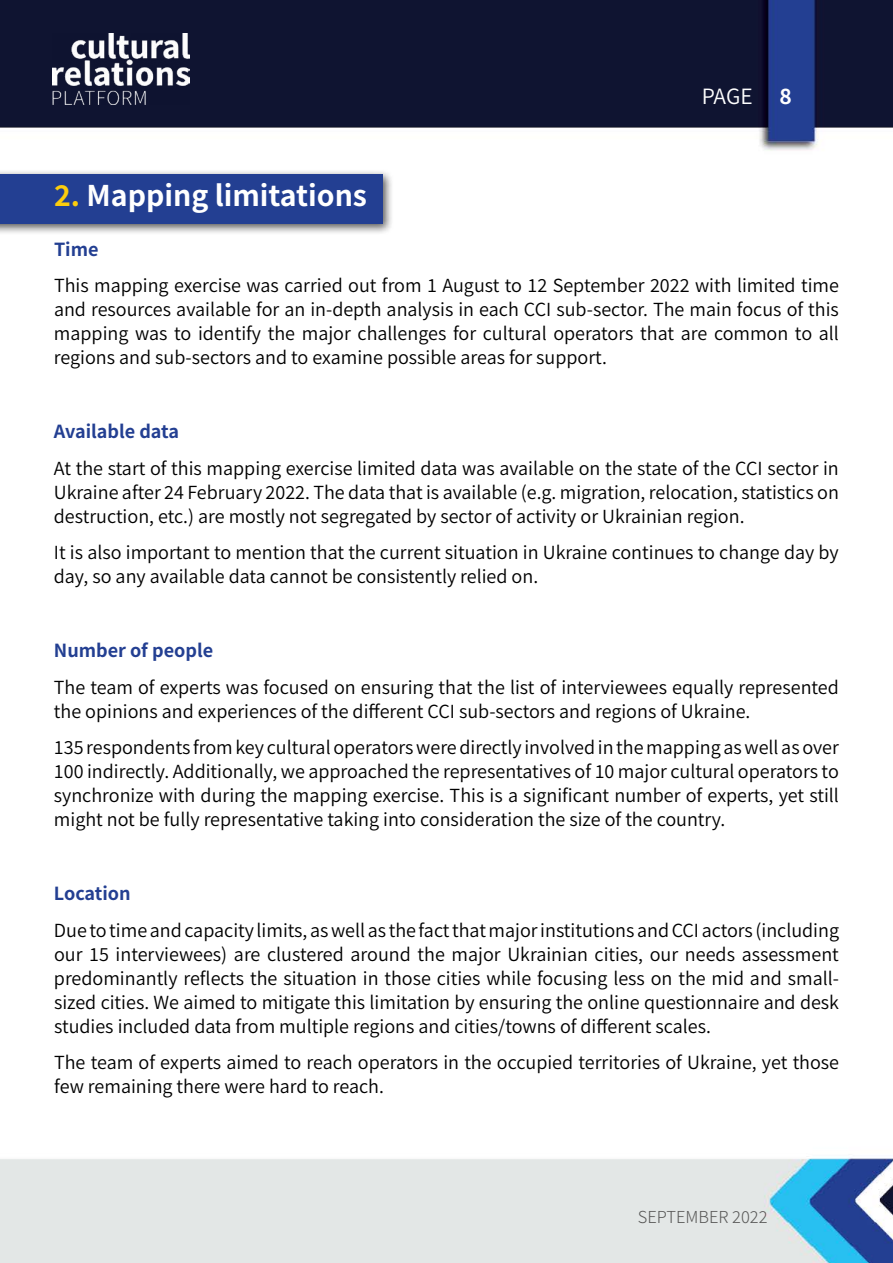
<style>
.page{position:relative;width:893px;height:1263px;background:#fff}
.page>*{position:absolute;margin:0;border:0;box-sizing:border-box;transform-origin:0 0}
.t1{font:700 28.5px "Source Han Sans TW";color:#fff}
.t2{font:21px "Source Han Sans TW";color:#fff}
.t3{font:700 21px "Source Han Sans TW";color:#fff}
.t4{font:18px/24px "Source Han Sans TW";color:#000;text-align:justify}
.t5{font:700 18px "Source Han Sans TW";color:#233f92}
.t6{font:300 16.5px "Source Han Sans TW";color:#575756}
.s1{color:#fccd0d}
</style>
<div class="page">
<img style="left:0;top:0;width:893px;height:1263px">
<img style="left:52px;top:34px;width:137px;height:71px">
<div style="left:0;top:169px;width:394px;height:66px;background:#000;opacity:.66"></div>
<div style="left:0;top:174px;width:383px;height:50px;background:#233f92"></div>
<p class="t2" style="left:702px;top:84px;width:52px">PAGE</p>
<p class="t3" style="left:779px;top:84px;width:14px">8</p>
<h1 class="t1" style="left:54px;top:179px;width:315px"><span class="s1">2.</span> Mapping limitations</h1>
<p class="t5" style="left:54px;top:239px;width:46px">Time</p>
<p class="t4" style="left:54px;top:274px;width:786px">This mapping exercise was carried out from 1 August to 12 September 2022 with limited time and resources available for an in-depth analysis in each CCI sub-sector. The main focus of this mapping was to identify the major challenges for cultural operators that are common to all regions and sub-sectors and to examine possible areas for support.</p>
<p class="t5" style="left:54px;top:421px;width:127px">Available data</p>
<p class="t4" style="left:54px;top:456px;width:786px">At the start of this mapping exercise limited data was available on the state of the CCI sector in Ukraine after 24 February 2022. The data that is available (e.g. migration, relocation, statistics on destruction, etc.) are mostly not segregated by sector of activity or Ukrainian region.</p>
<p class="t4" style="left:54px;top:541px;width:786px">It is also important to mention that the current situation in Ukraine continues to change day by day, so any available data cannot be consistently relied on.</p>
<p class="t5" style="left:54px;top:640px;width:161px">Number of people</p>
<p class="t4" style="left:54px;top:675px;width:786px">The team of experts was focused on ensuring that the list of interviewees equally represented the opinions and experiences of the different CCI sub-sectors and regions of Ukraine.</p>
<p class="t4" style="left:54px;top:736px;width:786px">135 respondents fromkey culturaloperatorsweredirectly involvedinthemapping aswell asover 100 indirectly. Additionally, we approached the representatives of 10 major cultural operators to synchronize with during the mapping exercise. This is a significant number of experts, yet still might not be fully representative taking into consideration the size of the country.</p>
<p class="t5" style="left:54px;top:883px;width:78px">Location</p>
<p class="t4" style="left:54px;top:918px;width:787px">Due totime andcapacity limits, aswell as the factthatmajorinstitutions andCCI actors (including our 15 interviewees) are clustered around the major Ukrainian cities, our needs assessment predominantly reflects the situation in those cities while focusing less on the mid and small&shy;sized cities. We aimed to mitigate this limitation by ensuring the online questionnaire and desk studies included data from multiple regions and cities/towns of different scales.</p>
<p class="t4" style="left:54px;top:1051px;width:787px">The team of experts aimed to reach operators in the occupied territories of Ukraine, yet those few remaining there were hard to reach.</p>
<p class="t6" style="left:638px;top:1207px;width:131px">SEPTEMBER 2022</p>
</div>
